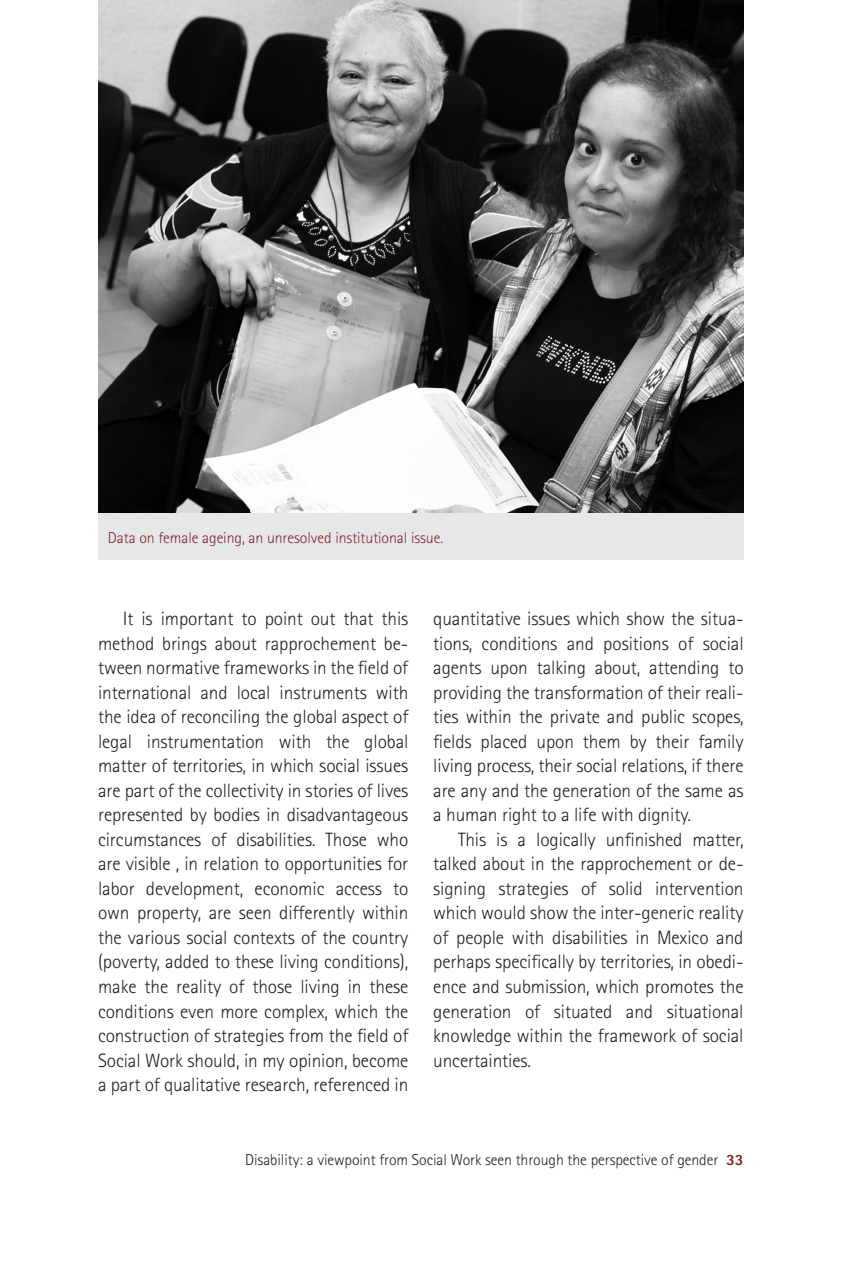
<style>
.page{position:relative;width:842px;height:1263px;background:#fff}
.page>*{position:absolute;margin:0;border:0;box-sizing:border-box;transform-origin:0 0}
.t1{font:300 19.25px/24.5px "Rotis Sans Serif";letter-spacing:-.005em;color:#231f20;text-align:justify}
.Normal_s_s{font:300 15.75px "Rotis Sans Serif";letter-spacing:-.005em;color:#231f20}
.Normal_s_s-2{font:300 15.75px "Rotis Sans Serif";letter-spacing:-.005em;color:#822528}
.s1{font-weight:800;color:#822528}
</style>
<div class="page">
<img style="left:98px;top:0;width:645px;height:514px">
<div style="left:98px;top:514px;width:645px;height:46px;background:#e6e7e9"></div>
<p class="Normal_s_s-2" style="left:108px;top:528px;width:337px">Data on female ageing, an unresolved institutional issue.</p>
<p class="t1" style="left:98px;top:606px;width:312px;text-indent:25px">It is important to point out that this method brings about rapprochement be&shy;tween normative frameworks in the field of international and local instruments with the idea of reconciling the global aspect of legal instrumentation with the global matter of territories, in which social issues are part of the collectivity in stories of lives represented by bodies in disadvantageous circumstances of disabilities. Those who are visible , in relation to opportunities for labor development, economic access to own property, are seen differently within the various social contexts of the country (poverty, added to these living conditions), make the reality of those living in these conditions even more complex, which the construction of strategies from the field of Social Work should, in my opinion, become a part of qualitative research, referenced in</p>
<p class="t1" style="left:433px;top:606px;width:312px">quantitative issues which show the situa&shy;tions, conditions and positions of social agents upon talking about, attending to providing the transformation of their reali&shy;ties within the private and public scopes, fields placed upon them by their family living process, their social relations, if there are any and the generation of the same as a human right to a life with dignity.</p>
<p class="t1" style="left:433px;top:827px;width:312px;text-indent:25px">This is a logically unfinished matter, talked about in the rapprochement or de&shy;signing strategies of solid intervention which would show the inter-generic reality of people with disabilities in Mexico and perhaps specifically by territories, in obedi&shy;ence and submission, which promotes the generation of situated and situational knowledge within the framework of social uncertainties.</p>
<p class="Normal_s_s" style="left:245px;top:1150px;width:499px">Disability: a viewpoint from Social Work seen through the perspective of gender <span class="s1">33</span></p>
</div>
